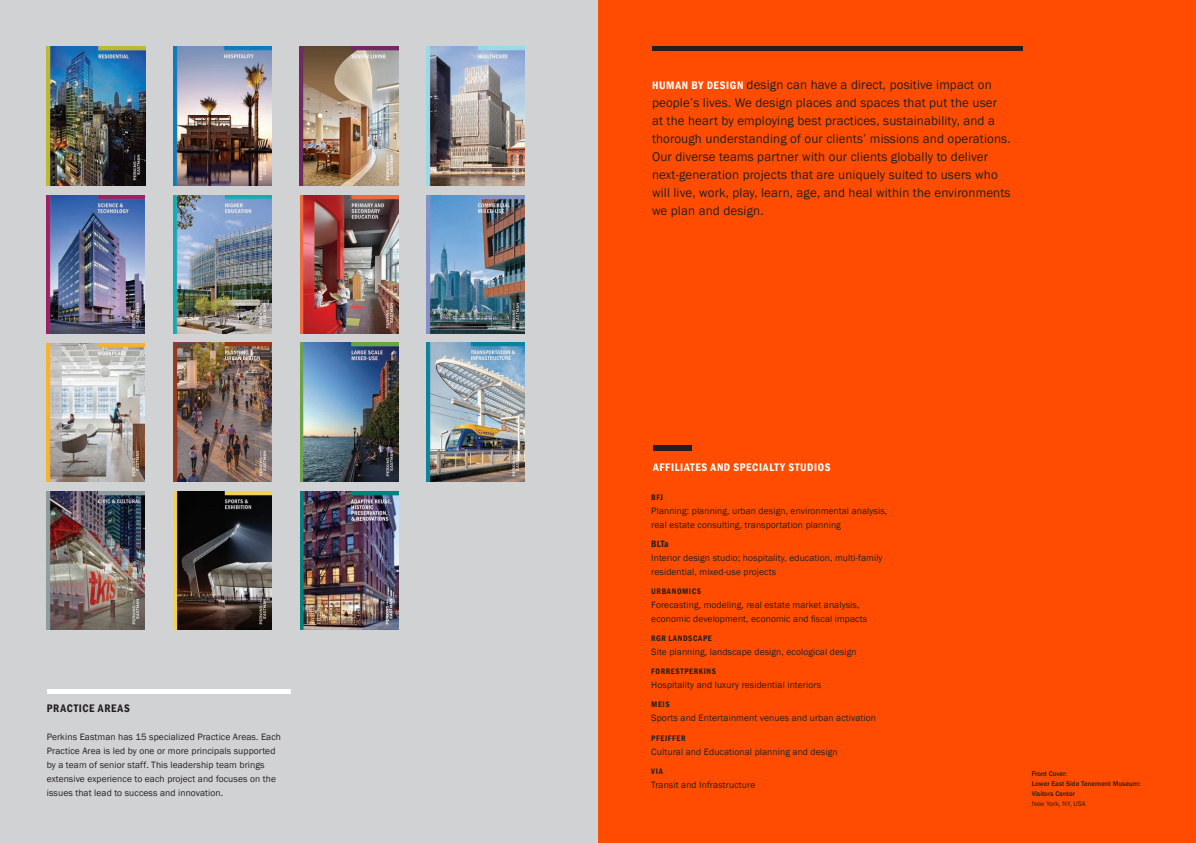
<style>
.page{position:relative;width:1196px;height:843px;background:#fff}
.page>*{position:absolute;margin:0;border:0;box-sizing:border-box;transform-origin:0 0}
.t1{font:13px/18px "Franklin Gothic";letter-spacing:.01em;color:#231f20}
.t2{font:600 condensed 11.2px "Franklin Gothic";letter-spacing:.06em;color:#fff}
.t3{font:600 condensed 11.2px "Franklin Gothic";letter-spacing:.065em;color:#231f20}
.t4{font:9.5px/14px "Franklin Gothic";letter-spacing:.01em;color:#231f20}
.t5{font:600 condensed 8.2px "Franklin Gothic";letter-spacing:.07em;color:#231f20}
.t6{font:500 7px/10px "Franklin Gothic";color:#231f20}
.s1{font-weight:600;font-stretch:condensed;font-size:11.2px;color:#fff}
.s2{font-weight:600;font-stretch:condensed}
.s3{font-weight:400}
</style>
<div class="page">
<div style="left:0;top:0;width:598px;height:842px;background:#d1d2d4"></div>
<img style="left:47px;top:47px;width:98px;height:138px">
<img style="left:173px;top:47px;width:98px;height:138px">
<img style="left:300px;top:47px;width:98px;height:138px">
<img style="left:426px;top:47px;width:98px;height:138px">
<img style="left:47px;top:195px;width:98px;height:138px">
<img style="left:173px;top:195px;width:98px;height:138px">
<img style="left:300px;top:195px;width:98px;height:138px">
<img style="left:426px;top:195px;width:98px;height:138px">
<img style="left:47px;top:343px;width:98px;height:138px">
<img style="left:173px;top:343px;width:98px;height:138px">
<img style="left:300px;top:343px;width:98px;height:138px">
<img style="left:426px;top:343px;width:98px;height:138px">
<img style="left:47px;top:491px;width:98px;height:138px">
<img style="left:173px;top:491px;width:98px;height:138px">
<img style="left:300px;top:491px;width:98px;height:138px">
<hr style="left:47px;top:689px;width:244px;height:4px;background:#fff">
<div style="left:598px;top:0;width:597px;height:842px;background:#ff4c00"></div>
<hr style="left:652px;top:47px;width:370px;height:4px;background:#231f20">
<div style="left:653px;top:445px;width:38px;height:5px;background:#231f20"></div>
<p class="t3" style="left:47px;top:700px;width:84px">PRACTICE AREAS</p>
<p class="t4" style="left:47px;top:730px;width:236px">Perkins Eastman has 15 specialized Practice Areas. Each Practice Area is led by one or more principals supported by a team of senior staff. This leadership team brings extensive experience to each project and focuses on the issues that lead to success and innovation.</p>
<p class="t1" style="left:652px;top:75px;width:360px"><span class="s1">HUMAN BY DESIGN</span> design can have a direct, positive impact on people’s lives. We design places and spaces that put the user at the heart by employing best practices, sustainability, and a thorough understanding of our clients’ missions and operations.<br>Our diverse teams partner with our clients globally to deliver next-generation projects that are uniquely suited to users who will live, work, play, learn, age, and heal within the environments we plan and design.</p>
<p class="t2" style="left:653px;top:460px;width:179px">AFFILIATES AND SPECIALTY STUDIOS</p>
<p class="t5" style="left:651px;top:492px;width:13px">BFJ</p>
<p class="t4" style="left:651px;top:504px;width:237px">Planning: planning, urban design, environmental analysis, real estate consulting, transportation planning</p>
<p class="t4" style="left:651px;top:537px;width:233px"><span class="s2">BLTa<br></span>Interior design studio; hospitality, education, multi-family residential, mixed-use projects</p>
<p class="t5" style="left:651px;top:586px;width:51px">URBANOMICS</p>
<p class="t4" style="left:651px;top:598px;width:217px">Forecasting, modeling, real estate market analysis, economic development, economic and fiscal impacts</p>
<p class="t5" style="left:651px;top:633px;width:62px">RGR LANDSCAPE</p>
<p class="t4" style="left:651px;top:645px;width:207px">Site planning, landscape design, ecological design</p>
<p class="t5" style="left:651px;top:666px;width:66px">FORRESTPERKINS</p>
<p class="t4" style="left:651px;top:678px;width:171px">Hospitality and luxury residential interiors</p>
<p class="t5" style="left:651px;top:699px;width:20px">MEIS</p>
<p class="t4" style="left:651px;top:711px;width:226px">Sports and Entertainment venues and urban activation</p>
<p class="t5" style="left:651px;top:732px;width:36px">PFEIFFER</p>
<p class="t4" style="left:651px;top:744px;width:188px">Cultural and Educational planning and design</p>
<p class="t5" style="left:651px;top:765px;width:13px">VIA</p>
<p class="t4" style="left:651px;top:777px;width:105px">Transit and Infrastructure</p>
<p class="t6" style="left:1031px;top:768px;width:110px">Front Cover:<br>Lower East Side Tenement Museum:<br>Visitors Center<br><span class="s3">New York, NY, USA</span></p>
</div>
